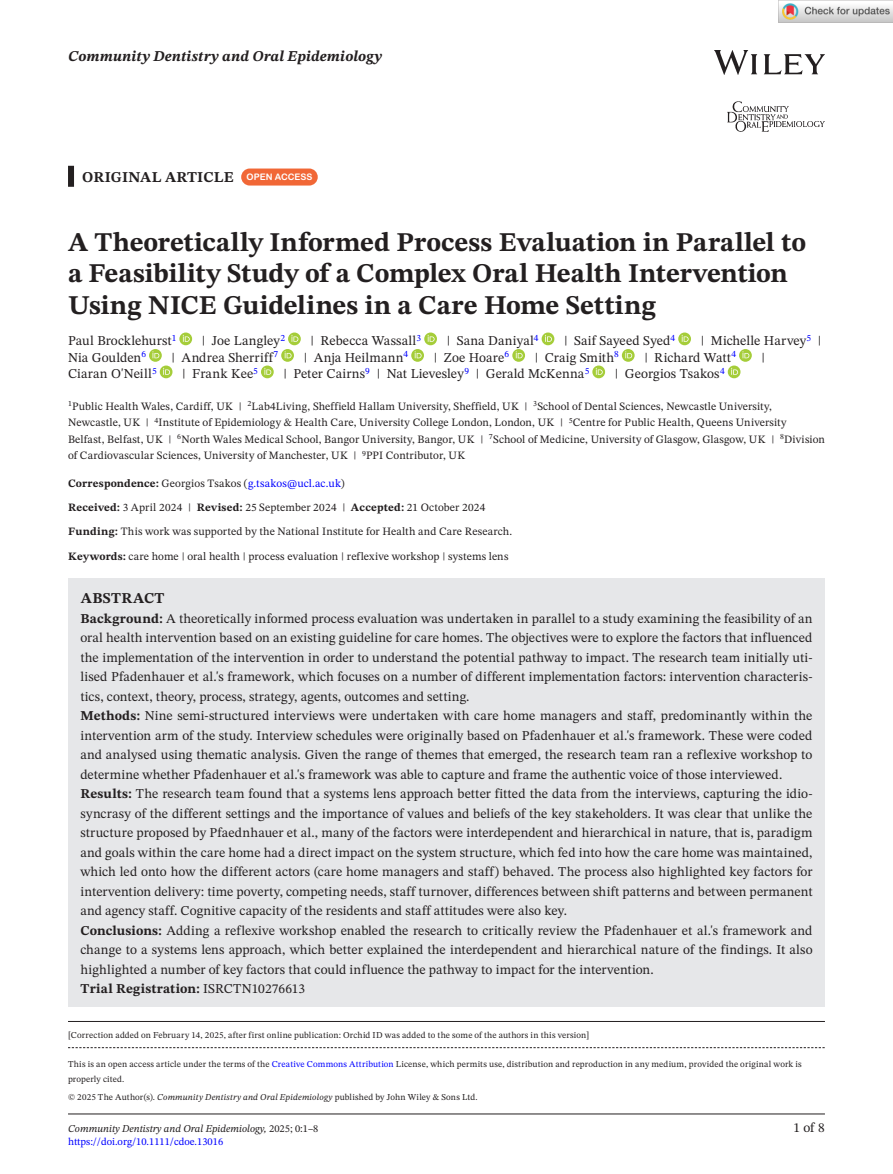
<style>
.page{position:relative;width:893px;height:1174px;background:#fff}
.page>*{position:absolute;margin:0;border:0;box-sizing:border-box;transform-origin:0 0}
.t1{font:700 27px/31.5px "STIX Two Text";color:#231f20}
.t2{font:italic 700 15px "STIX Two Text";letter-spacing:.005em;color:#231f20}
.t3{font:700 15px "STIX Two Text";letter-spacing:.01em;color:#231f20}
.t4{font:13.5px/19.5px "STIX Two Text";letter-spacing:.005em;color:#231f20}
.t5{font:11.25px/16.5px "STIX Two Text";letter-spacing:.01em;color:#231f20}
.t6{font:italic 10.5px/12.6px "STIX Two Text";color:#231f20}
.t7{font:9px/15px "STIX Two Text";letter-spacing:.02em;color:#231f20}
.s1{font-family:"Arial Rounded MT Bold";font-weight:400;font-size:9px;color:#fff}
.s2{font-weight:700}
.s3{color:#00f}
.s4{font-style:italic}
.s5{font-style:normal}
.s6{font-style:normal;color:#00f}
</style>
<div class="page">
<hr style="left:68px;top:1113px;width:757px;height:1px;background:#231f20">
<img style="left:714px;top:51px;width:111px;height:23px">
<img style="left:728px;top:101px;width:97px;height:30px">
<div style="left:68px;top:166px;width:6px;height:21px;background:#231f20"></div>
<div style="left:68px;top:578px;width:757px;height:42px;background:#e6e7e9"></div>
<div style="left:68px;top:597px;width:757px;height:117px;background:#e6e7e9"></div>
<div style="left:68px;top:695px;width:757px;height:97px;background:#e6e7e9"></div>
<div style="left:68px;top:773px;width:757px;height:156px;background:#e6e7e9"></div>
<div style="left:68px;top:909px;width:757px;height:78px;background:#e6e7e9"></div>
<div style="left:68px;top:968px;width:757px;height:39px;background:#e6e7e9"></div>
<div style="left:241px;top:168px;width:77px;height:17px;background:#f16736;border-radius:9px"></div>
<svg style="left:179px;top:332px;width:13px;height:13px"></svg>
<svg style="left:183px;top:335px;width:7px;height:7px"></svg>
<svg style="left:288px;top:332px;width:13px;height:13px"></svg>
<svg style="left:291px;top:335px;width:7px;height:7px"></svg>
<svg style="left:424px;top:332px;width:13px;height:13px"></svg>
<svg style="left:428px;top:335px;width:7px;height:7px"></svg>
<div style="left:542px;top:332px;width:12px;height:13px;background:#a5cd39;border-radius:50%"></div>
<svg style="left:545px;top:335px;width:7px;height:7px"></svg>
<svg style="left:678px;top:332px;width:13px;height:13px"></svg>
<svg style="left:682px;top:335px;width:7px;height:7px"></svg>
<svg style="left:149px;top:349px;width:13px;height:13px"></svg>
<svg style="left:152px;top:351px;width:7px;height:7px"></svg>
<svg style="left:281px;top:349px;width:13px;height:13px"></svg>
<svg style="left:285px;top:351px;width:7px;height:7px"></svg>
<svg style="left:411px;top:349px;width:13px;height:13px"></svg>
<svg style="left:415px;top:351px;width:7px;height:7px"></svg>
<svg style="left:512px;top:349px;width:13px;height:13px"></svg>
<svg style="left:516px;top:351px;width:7px;height:7px"></svg>
<svg style="left:622px;top:349px;width:13px;height:13px"></svg>
<svg style="left:625px;top:351px;width:7px;height:7px"></svg>
<svg style="left:739px;top:349px;width:13px;height:13px"></svg>
<svg style="left:742px;top:351px;width:7px;height:7px"></svg>
<div style="left:160px;top:365px;width:12px;height:13px;background:#a5cd39;border-radius:50%"></div>
<svg style="left:163px;top:368px;width:7px;height:7px"></svg>
<svg style="left:261px;top:365px;width:13px;height:13px"></svg>
<svg style="left:264px;top:368px;width:7px;height:7px"></svg>
<svg style="left:592px;top:365px;width:13px;height:13px"></svg>
<svg style="left:596px;top:368px;width:7px;height:7px"></svg>
<div style="left:728px;top:365px;width:12px;height:13px;background:#a5cd39;border-radius:50%"></div>
<svg style="left:731px;top:368px;width:7px;height:7px"></svg>
<svg style="left:68px;top:1047px;width:757px;height:1px"></svg>
<hr style="left:68px;top:1021px;width:757px;height:1px;background:#231f20">
<img style="left:779px;top:0;width:114px;height:23px">
<p class="t2" style="left:68px;top:46px;width:316px">Community Dentistry and Oral Epidemiology</p>
<p class="t3" style="left:82px;top:166px;width:232px">ORIGINAL ARTICLE <span class="s1">OPEN ACCESS</span></p>
<h1 class="t1" style="left:68px;top:227px;width:740px">A Theoretically Informed Process Evaluation in Parallel to a Feasibility Study of a Complex Oral Health Intervention<br>Using NICE Guidelines in a Care Home Setting</h1>
<p class="t4" style="left:68px;top:331px;width:110px">Paul Brocklehurst<sup>1</sup></p>
<p class="t4" style="left:202px;top:331px;width:85px">| Joe Langley<sup>2</sup></p>
<p class="t4" style="left:311px;top:331px;width:112px">| Rebecca Wassall<sup>3</sup></p>
<p class="t4" style="left:447px;top:331px;width:93px">| Sana Daniyal<sup>4</sup></p>
<p class="t4" style="left:564px;top:331px;width:113px">| Saif Sayeed Syed<sup>4</sup></p>
<p class="t4" style="left:701px;top:331px;width:122px">| Michelle Harvey<sup>5</sup> |</p>
<p class="t4" style="left:68px;top:347px;width:79px">Nia Goulden<sup>6</sup></p>
<p class="t4" style="left:172px;top:347px;width:108px">| Andrea Sherriff<sup>7</sup></p>
<p class="t4" style="left:304px;top:347px;width:106px">| Anja Heilmann<sup>4</sup></p>
<p class="t4" style="left:434px;top:347px;width:77px">| Zoe Hoare<sup>6</sup></p>
<p class="t4" style="left:535px;top:347px;width:86px">| Craig Smith<sup>8</sup></p>
<p class="t4" style="left:644px;top:347px;width:93px">| Richard Watt<sup>4</sup></p>
<p class="t4" style="left:762px;top:347px;width:5px">|</p>
<p class="t4" style="left:68px;top:364px;width:90px">Ciaran O'Neill<sup>5</sup></p>
<p class="t4" style="left:182px;top:364px;width:77px">| Frank Kee<sup>5</sup></p>
<p class="t4" style="left:283px;top:364px;width:307px">| Peter Cairns<sup>9</sup> | Nat Lievesley<sup>9</sup> | Gerald McKenna<sup>5</sup></p>
<p class="t4" style="left:615px;top:364px;width:111px">| Georgios Tsakos<sup>4</sup></p>
<p class="t5" style="left:68px;top:398px;width:758px"><sup>1</sup>Public Health Wales, Cardiff, UK | <sup>2</sup>Lab4Living, Sheffield Hallam University, Sheffield, UK | <sup>3</sup>School of Dental Sciences, Newcastle University, Newcastle, UK | <sup>4</sup>Institute of Epidemiology &amp; Health Care, University College London, London, UK | <sup>5</sup>Centre for Public Health, Queens University Belfast, Belfast, UK | <sup>6</sup>North Wales Medical School, Bangor University, Bangor, UK | <sup>7</sup>School of Medicine, University of Glasgow, Glasgow, UK | <sup>8</sup>Division of Cardiovascular Sciences, University of Manchester, UK | <sup>9</sup>PPI Contributor, UK</p>
<p class="t5" style="left:68px;top:471px;width:446px;line-height:24px"><span class="s2">Correspondence:</span> Georgios Tsakos (<span class="s3">g.tsakos@ucl.ac.uk</span>)<br><span class="s2">Received:</span> 3 April 2024 | <span class="s2">Revised:</span> 25 September 2024 | <span class="s2">Accepted:</span> 21 October 2024<br><span class="s2">Funding:</span> This work was supported by the National Institute for Health and Care Research.</p>
<p class="t5" style="left:68px;top:548px;width:442px"><span class="s2">Keywords:</span> care home | oral health | process evaluation | reflexive workshop | systems lens</p>
<p class="t3" style="left:81px;top:587px;width:85px">ABSTRACT</p>
<p class="t4" style="left:80px;top:608px;width:734px"><span class="s2">Background:</span> A theoretically informed process evaluation was undertaken in parallel to a study examining the feasibility of an oral health intervention based on an existing guideline for care homes. The objectives were to explore the factors that influenced the implementation of the intervention in order to understand the potential pathway to impact. The research team initially uti&shy;lised Pfadenhauer et al.'s framework, which focuses on a number of different implementation factors: intervention characteris&shy;tics, context, theory, process, strategy, agents, outcomes and setting.<br><span class="s2">Methods:</span> Nine semi-structured interviews were undertaken with care home managers and staff, predominantly within the intervention arm of the study. Interview schedules were originally based on Pfadenhauer et al.'s framework. These were coded and analysed using thematic analysis. Given the range of themes that emerged, the research team ran a reflexive workshop to determine whether Pfadenhauer et al.'s framework was able to capture and frame the authentic voice of those interviewed.<br><span class="s2">Results:</span> The research team found that a systems lens approach better fitted the data from the interviews, capturing the idio&shy;syncrasy of the different settings and the importance of values and beliefs of the key stakeholders. It was clear that unlike the structure proposed by Pfaednhauer et al., many of the factors were interdependent and hierarchical in nature, that is, paradigm and goals within the care home had a direct impact on the system structure, which fed into how the care home was maintained, which led onto how the different actors (care home managers and staff) behaved. The process also highlighted key factors for intervention delivery: time poverty, competing needs, staff turnover, differences between shift patterns and between permanent and agency staff. Cognitive capacity of the residents and staff attitudes were also key.<br><span class="s2">Conclusions:</span> Adding a reflexive workshop enabled the research to critically review the Pfadenhauer et al.'s framework and change to a systems lens approach, which better explained the interdependent and hierarchical nature of the findings. It also highlighted a number of key factors that could influence the pathway to impact for the intervention.<br><span class="s2">Trial Registration:</span> ISRCTN10276613</p>
<p class="t7" style="left:68px;top:1028px;width:523px">[Correction added on February 14, 2025, after first online publication: Orchid ID was added to the some of the authors in this version]</p>
<p class="t7" style="left:68px;top:1056px;width:735px">This is an open access article under the terms of the <span class="s3">Creative Commons Attribution</span> License, which permits use, distribution and reproduction in any medium, provided the original work is properly cited.</p>
<p class="t7" style="left:68px;top:1089px;width:411px">© 2025 The Author(s). <span class="s4">Community Dentistry and Oral Epidemiology</span> published by John Wiley &amp; Sons Ltd.</p>
<p class="t6" style="left:68px;top:1122px;width:252px">Community Dentistry and Oral Epidemiology, <span class="s5">2025; 0:1–8 </span><span class="s6">https://doi.org/10.1111/cdoe.13016</span></p>
<p class="t4" style="left:793px;top:1118px;width:33px">1 of 8</p>
</div>
